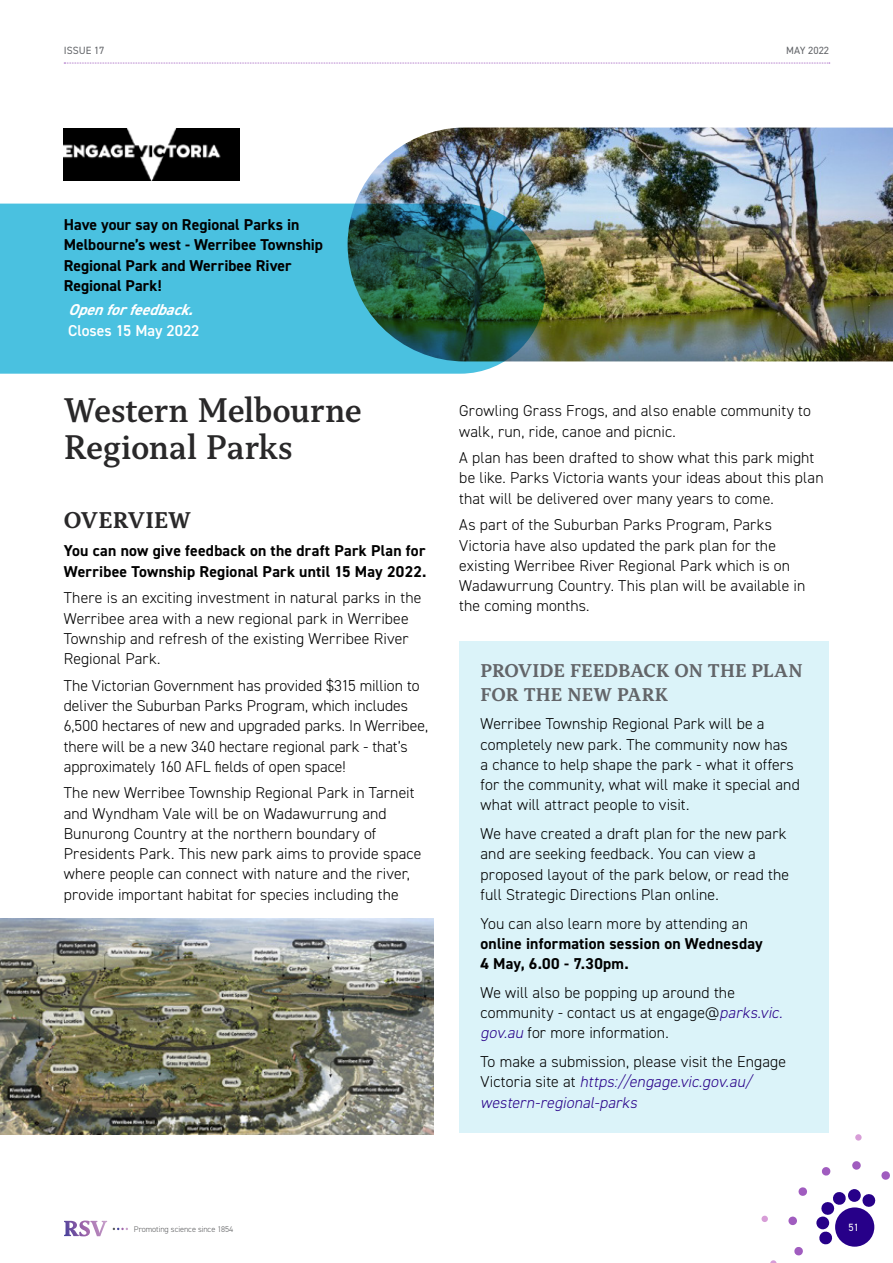
<style>
.page{position:relative;width:893px;height:1263px;background:#fff}
.page>*{position:absolute;margin:0;border:0;box-sizing:border-box;transform-origin:0 0}
.t1{font:600 36px/37.5px "Capitolina";letter-spacing:-.01em;color:#292829}
.t2{font:700 24px "Capitolina";letter-spacing:.005em;color:#292829}
.t3{font:700 19.5px/23.4px "Capitolina";letter-spacing:.005em;color:#636569}
.t4{font:300 15.75px/20.2px "DIN2014";letter-spacing:.005em;color:#000}
.t5{font:700 15.75px/20.2px "DIN2014";letter-spacing:.01em;color:#000}
.t6{font:700 15.75px/20.2px "DIN2014";color:#010101}
.t7{font:italic 700 15.75px "DIN2014";letter-spacing:.005em;color:#fff}
.t8{font:600 15.75px "DIN2014";color:#fff}
.t9{font:10.5px "DIN2014";color:#636569}
.t10{font:10.5px "DIN2014";color:#fff}
.t11{font:300 8.25px "DIN2014";letter-spacing:-.005em;color:#58595b}
.s1{font-style:italic;color:#270089}
</style>
<div class="page">
<img style="left:348px;top:128px;width:545px;height:233px">
<svg style="left:0;top:204px;width:545px;height:170px;background:#40a0b0"></svg>
<svg style="left:862px;top:1194px;width:14px;height:13px"></svg>
<svg style="left:881px;top:1171px;width:9px;height:9px"></svg>
<div style="left:848px;top:1189px;width:13px;height:13px;background:#270089;border-radius:50%"></div>
<div style="left:852px;top:1161px;width:9px;height:9px;background:#a05cbf;border-radius:50%"></div>
<div style="left:855px;top:1134px;width:7px;height:7px;background:#d79dd7;border-radius:50%"></div>
<svg style="left:821px;top:1167px;width:10px;height:9px"></svg>
<svg style="left:821px;top:1192px;width:25px;height:24px"></svg>
<svg style="left:798px;top:1187px;width:9px;height:9px"></svg>
<div style="left:816px;top:1216px;width:13px;height:13px;background:#270089;border-radius:50%"></div>
<div style="left:788px;top:1216px;width:9px;height:9px;background:#a05cbf;border-radius:50%"></div>
<div style="left:761px;top:1215px;width:7px;height:7px;background:#d79dd7;border-radius:50%"></div>
<svg style="left:819px;top:1231px;width:14px;height:14px"></svg>
<svg style="left:794px;top:1247px;width:9px;height:9px"></svg>
<svg style="left:770px;top:1260px;width:7px;height:3px"></svg>
<svg style="left:64px;top:63px;width:766px;height:1px"></svg>
<div style="left:835px;top:1207px;width:39px;height:40px;background:#270089;border-radius:50%"></div>
<svg style="left:64px;top:1220px;width:43px;height:16px"></svg>
<svg style="left:113px;top:1228px;width:15px;height:2px"></svg>
<img style="left:64px;top:128px;width:176px;height:52px">
<div style="left:69px;top:300px;width:122px;height:20px;background:#4ac1e0"></div>
<svg style="left:191px;top:300px;width:1px;height:20px"></svg>
<div style="left:459px;top:641px;width:370px;height:86px;background:#dbf3f9"></div>
<div style="left:459px;top:696px;width:370px;height:139px;background:#dbf3f9"></div>
<div style="left:459px;top:806px;width:370px;height:119px;background:#dbf3f9"></div>
<div style="left:459px;top:895px;width:370px;height:99px;background:#dbf3f9"></div>
<div style="left:459px;top:964px;width:370px;height:99px;background:#dbf3f9"></div>
<div style="left:459px;top:1034px;width:370px;height:98px;background:#dbf3f9"></div>
<img style="left:0;top:918px;width:434px;height:216px">
<p class="t9" style="left:64px;top:44px;width:42px">ISSUE 17</p>
<p class="t9" style="left:786px;top:44px;width:44px">MAY 2022</p>
<p class="t6" style="left:64px;top:214px;width:261px">Have your say on Regional Parks in<br>Melbourne’s west - Werribee Township<br>Regional Park and Werribee River<br>Regional Park!</p>
<p class="t7" style="left:68px;top:300px;width:130px">Open for feedback.</p>
<p class="t8" style="left:68px;top:320px;width:133px">Closes 15 May 2022</p>
<h1 class="t1" style="left:64px;top:392px;width:299px">Western Melbourne<br>Regional Parks</h1>
<h2 class="t2" style="left:64px;top:505px;width:129px">OVERVIEW</h2>
<p class="t5" style="left:64px;top:541px;width:364px">You can now give feedback on the draft Park Plan for<br>Werribee Township Regional Park until 15 May 2022.</p>
<p class="t4" style="left:64px;top:588px;width:359px">There is an exciting investment in natural parks in the Werribee area with a new regional park in Werribee Township and refresh of the existing Werribee River Regional Park.</p>
<p class="t4" style="left:64px;top:675px;width:366px">The Victorian Government has provided $315 million to deliver the Suburban Parks Program, which includes 6,500 hectares of new and upgraded parks. In Werribee, there will be a new 340 hectare regional park - that’s approximately 160 AFL fields of open space!</p>
<p class="t4" style="left:64px;top:783px;width:359px">The new Werribee Township Regional Park in Tarneit and Wyndham Vale will be on Wadawurrung and Bunurong Country at the northern boundary of Presidents Park. This new park aims to provide space where people can connect with nature and the river, provide important habitat for species including the</p>
<p class="t4" style="left:459px;top:401px;width:353px">Growling Grass Frogs, and also enable community to walk, run, ride, canoe and picnic.</p>
<p class="t4" style="left:459px;top:448px;width:366px">A plan has been drafted to show what this park might be like. Parks Victoria wants your ideas about this plan that will be delivered over many years to come.</p>
<p class="t4" style="left:459px;top:515px;width:348px">As part of the Suburban Parks Program, Parks Victoria have also updated the park plan for the existing Werribee River Regional Park which is on Wadawurrung Country. This plan will be available in the coming months.</p>
<p class="t3" style="left:481px;top:659px;width:323px">PROVIDE FEEDBACK ON THE PLAN<br>FOR THE NEW PARK</p>
<p class="t4" style="left:480px;top:714px;width:321px">Werribee Township Regional Park will be a completely new park. The community now has<br>a chance to help shape the park - what it offers for the community, what will make it special and what will attract people to visit.</p>
<p class="t4" style="left:480px;top:824px;width:310px">We have created a draft plan for the new park and are seeking feedback. You can view a proposed layout of the park below, or read the full Strategic Directions Plan online.</p>
<p class="t4" style="left:480px;top:913px;width:269px">You can also learn more by attending an</p>
<p class="t5" style="left:480px;top:933px;width:284px">online information session on Wednesday<br>4 May, 6.00 - 7.30pm.</p>
<p class="t4" style="left:480px;top:982px;width:307px">We will also be popping up around the community - contact us at engage@<span class="s1">parks.vic. gov.au</span> for more information.</p>
<p class="t4" style="left:480px;top:1052px;width:307px">To make a submission, please visit the Engage<br>V i c t o r i a s i t e a t <span class="s1">https://engage.vic.gov.au/ western-regional-parks</span></p>
<p class="t11" style="left:134px;top:1224px;width:101px">Promoting science since 1854</p>
<p class="t10" style="left:849px;top:1221px;width:12px">51</p>
</div>
